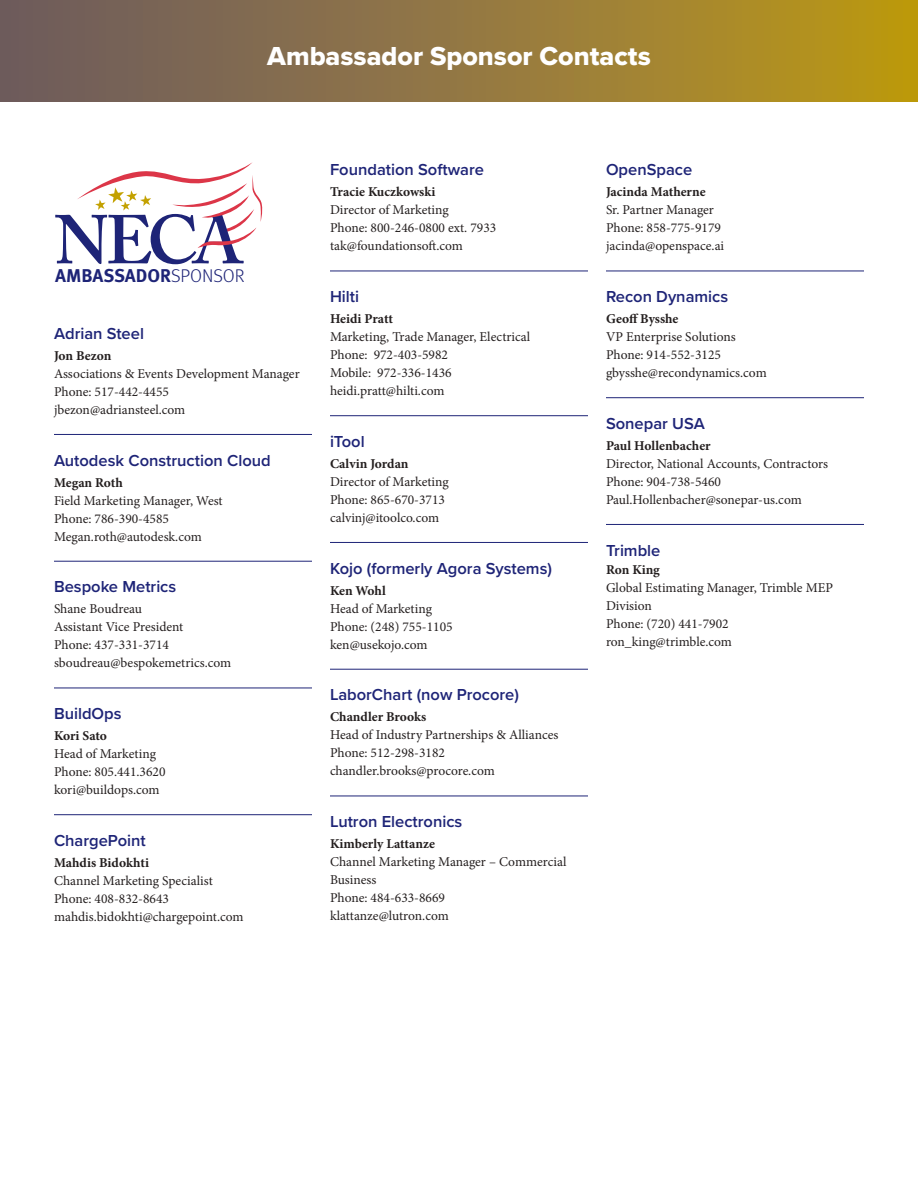
<style>
.page{position:relative;width:918px;height:1188px;background:#fff}
.page>*{position:absolute;margin:0;border:0;box-sizing:border-box;transform-origin:0 0}
.t1{font:27px "Proxima Nova Extrabld";color:#fff}
.t2{font:700 18.45px "Meta Pro";color:#1e2477}
.t3{font:600 16.5px "Proxima Nova";color:#1e2477}
.t4{font:13.5px/18px "Minion Pro";color:#241f1f}
.t5{font:700 13.5px "Minion Pro";color:#241f1f}
.s1{font-weight:300}
</style>
<div class="page">
<div style="left:0;top:0;width:918px;height:102px;background:linear-gradient(to right,#6c5964,#bb9818)"></div>
<hr style="left:54px;top:434px;width:258px;height:1px;background:#1e2477">
<hr style="left:54px;top:561px;width:258px;height:1px;background:#1e2477">
<hr style="left:54px;top:688px;width:258px;height:1px;background:#1e2477">
<hr style="left:54px;top:814px;width:258px;height:1px;background:#1e2477">
<hr style="left:330px;top:271px;width:258px;height:1px;background:#1e2477">
<hr style="left:330px;top:415px;width:258px;height:1px;background:#1e2477">
<hr style="left:330px;top:542px;width:258px;height:1px;background:#1e2477">
<hr style="left:330px;top:669px;width:258px;height:1px;background:#1e2477">
<hr style="left:330px;top:796px;width:258px;height:1px;background:#1e2477">
<hr style="left:606px;top:271px;width:258px;height:1px;background:#1e2477">
<hr style="left:606px;top:397px;width:258px;height:1px;background:#1e2477">
<hr style="left:606px;top:524px;width:258px;height:1px;background:#1e2477">
<svg style="left:55px;top:162px;width:208px;height:102px"></svg>
<h1 class="t1" style="left:267px;top:36px;width:385px">Ambassador Sponsor Contacts</h1>
<h2 class="t2" style="left:55px;top:261px;width:191px">AMBASSADOR<span class="s1">SPONSOR</span></h2>
<p class="t3" style="left:54px;top:321px;width:92px">Adrian Steel</p>
<p class="t5" style="left:54px;top:346px;width:59px">Jon Bezon</p>
<p class="t4" style="left:54px;top:365px;width:247px">Associations &amp; Events Development Manager<br>Phone: 517-442-4455 jbezon@adriansteel.com</p>
<p class="t3" style="left:54px;top:448px;width:218px">Autodesk Construction Cloud</p>
<p class="t5" style="left:54px;top:473px;width:70px">Megan Roth</p>
<p class="t4" style="left:54px;top:491px;width:170px">Field Marketing Manager, West<br>Phone: 786-390-4585<br>Megan.roth@autodesk.com</p>
<p class="t3" style="left:54px;top:575px;width:124px">Bespoke Metrics</p>
<p class="t4" style="left:54px;top:600px;width:179px">Shane Boudreau<br>Assistant Vice President<br>Phone: 437-331-3714 sboudreau@bespokemetrics.com</p>
<p class="t3" style="left:54px;top:701px;width:69px">BuildOps</p>
<p class="t5" style="left:54px;top:726px;width:55px">Kori Sato</p>
<p class="t4" style="left:54px;top:745px;width:113px">Head of Marketing<br>Phone: 805.441.3620 kori@buildops.com</p>
<p class="t3" style="left:54px;top:828px;width:93px">ChargePoint</p>
<p class="t5" style="left:54px;top:853px;width:97px">Mahdis Bidokhti</p>
<p class="t4" style="left:54px;top:872px;width:191px">Channel Marketing Specialist<br>Phone: 408-832-8643 mahdis.bidokhti@chargepoint.com</p>
<p class="t3" style="left:330px;top:158px;width:155px">Foundation Software</p>
<p class="t5" style="left:330px;top:183px;width:107px">Tracie Kuczkowski</p>
<p class="t4" style="left:330px;top:201px;width:168px">Director of Marketing<br>Phone: 800-246-0800 ext. 7933 tak@foundationsoft.com</p>
<p class="t3" style="left:330px;top:284px;width:31px">Hilti</p>
<p class="t5" style="left:330px;top:309px;width:64px">Heidi Pratt</p>
<p class="t4" style="left:330px;top:328px;width:202px">Marketing, Trade Manager, Electrical<br>Phone: 972-403-5982<br>Mobile: 972-336-1436 heidi.pratt@hilti.com</p>
<p class="t3" style="left:330px;top:429px;width:36px">iTool</p>
<p class="t5" style="left:330px;top:454px;width:80px">Calvin Jordan</p>
<p class="t4" style="left:330px;top:473px;width:120px">Director of Marketing<br>Phone: 865-670-3713 calvinj@itoolco.com</p>
<p class="t3" style="left:330px;top:556px;width:224px">Kojo (formerly Agora Systems)</p>
<p class="t5" style="left:330px;top:581px;width:57px">Ken Wohl</p>
<p class="t4" style="left:330px;top:599px;width:124px">Head of Marketing<br>Phone: (248) 755-1105 ken@usekojo.com</p>
<p class="t3" style="left:330px;top:683px;width:191px">LaborChart (now Procore)</p>
<p class="t5" style="left:330px;top:708px;width:98px">Chandler Brooks</p>
<p class="t4" style="left:330px;top:726px;width:230px">Head of Industry Partnerships &amp; Alliances<br>Phone: 512-298-3182 chandler.brooks@procore.com</p>
<p class="t3" style="left:330px;top:809px;width:134px">Lutron Electronics</p>
<p class="t5" style="left:330px;top:834px;width:107px">Kimberly Lattanze</p>
<p class="t4" style="left:330px;top:853px;width:238px">Channel Marketing Manager – Commercial<br>Business<br>Phone: 484-633-8669 klattanze@lutron.com</p>
<p class="t3" style="left:606px;top:158px;width:88px">OpenSpace</p>
<p class="t5" style="left:606px;top:183px;width:101px">Jacinda Matherne</p>
<p class="t4" style="left:606px;top:201px;width:120px">Sr. Partner Manager<br>Phone: 858-775-9179 jacinda@openspace.ai</p>
<p class="t3" style="left:606px;top:284px;width:124px">Recon Dynamics</p>
<p class="t5" style="left:606px;top:309px;width:74px">Geoff Bysshe</p>
<p class="t4" style="left:606px;top:328px;width:162px">VP Enterprise Solutions<br>Phone: 914-552-3125 gbysshe@recondynamics.com</p>
<p class="t3" style="left:606px;top:411px;width:100px">Sonepar USA</p>
<p class="t5" style="left:606px;top:436px;width:106px">Paul Hollenbacher</p>
<p class="t4" style="left:606px;top:455px;width:223px">Director, National Accounts, Contractors<br>Phone: 904-738-5460<br>Paul.Hollenbacher@sonepar-us.com</p>
<p class="t3" style="left:606px;top:538px;width:56px">Trimble</p>
<p class="t5" style="left:606px;top:560px;width:55px">Ron King</p>
<p class="t4" style="left:606px;top:578px;width:228px">Global Estimating Manager, Trimble MEP<br>Division<br>Phone: (720) 441-7902 ron_king@trimble.com</p>
</div>
